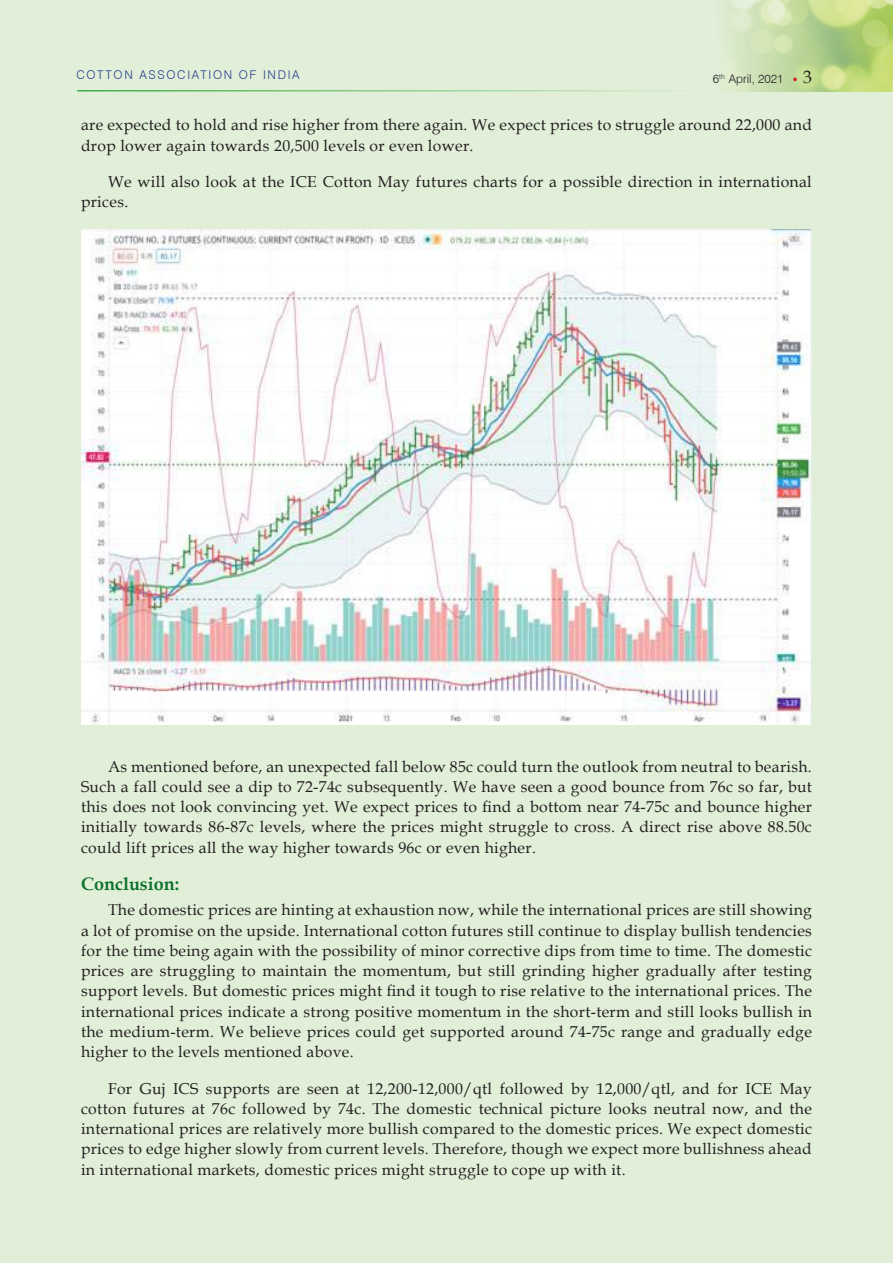
<style>
.page{position:relative;width:893px;height:1263px;background:#e2efd8}
.page>*{position:absolute;margin:0;border:0;box-sizing:border-box;transform-origin:0 0}
.BODY_BOLD{font:700 18px "Book Antiqua";color:#0b712d}
.BODY_TEXT{font:15.75px/20.2px "Book Antiqua";letter-spacing:.02em;color:#231f20;text-align:justify}
.t1{font:300 12px "Swiss 721 BT";letter-spacing:.14em;color:#253f8e}
.t2{font:300 12px "Swiss 721 BT";color:#231f20}
.s1{font-family:"Book Antiqua";font-weight:400;font-size:18px}
</style>
<div class="page">
<img style="left:728px;top:0;width:165px;height:91px">
<hr style="left:77px;top:90px;width:628px;height:2px;background:#40ae49">
<svg style="left:793px;top:78px;width:4px;height:3px"></svg>
<img style="left:81px;top:229px;width:731px;height:495px">
<p class="t1" style="left:76px;top:67px;width:225px">COTTON ASSOCIATION OF INDIA</p>
<p class="t2" style="left:713px;top:71px;width:101px">6<sup>th</sup> April, 2021 <span class="s1">3</span></p>
<p class="BODY_TEXT" style="left:81px;top:114px;width:732px">are expected to hold and rise higher from there again. We expect prices to struggle around 22,000 and drop lower again towards 20,500 levels or even lower.</p>
<p class="BODY_TEXT" style="left:81px;top:171px;width:732px;text-indent:27px">We will also look at the ICE Cotton May futures charts for a possible direction in international prices.</p>
<p class="BODY_TEXT" style="left:81px;top:756px;width:733px;text-indent:27px">As mentioned before, an unexpected fall below 85c could turn the outlook from neutral to bearish.<br>Such a fall could see a dip to 72-74c subsequently. We have seen a good bounce from 76c so far, but this does not look convincing yet. We expect prices to find a bottom near 74-75c and bounce higher initially towards 86-87c levels, where the prices might struggle to cross. A direct rise above 88.50c could lift prices all the way higher towards 96c or even higher.</p>
<p class="BODY_BOLD" style="left:81px;top:871px;width:100px">Conclusion:</p>
<p class="BODY_TEXT" style="left:81px;top:899px;width:732px;text-indent:27px">The domestic prices are hinting at exhaustion now, while the international prices are still showing a lot of promise on the upside. International cotton futures still continue to display bullish tendencies for the time being again with the possibility of minor corrective dips from time to time. The domestic prices are struggling to maintain the momentum, but still grinding higher gradually after testing support levels. But domestic prices might find it tough to rise relative to the international prices. The international prices indicate a strong positive momentum in the short-term and still looks bullish in the medium-term. We believe prices could get supported around 74-75c range and gradually edge higher to the levels mentioned above.</p>
<p class="BODY_TEXT" style="left:81px;top:1078px;width:733px;text-indent:27px">For Guj ICS supports are seen at 12,200-12,000/qtl followed by 12,000/qtl, and for ICE May cotton futures at 76c followed by 74c. The domestic technical picture looks neutral now, and the international prices are relatively more bullish compared to the domestic prices. We expect domestic prices to edge higher slowly from current levels. Therefore, though we expect more bullishness ahead in international markets, domestic prices might struggle to cope up with it.</p>
</div>
